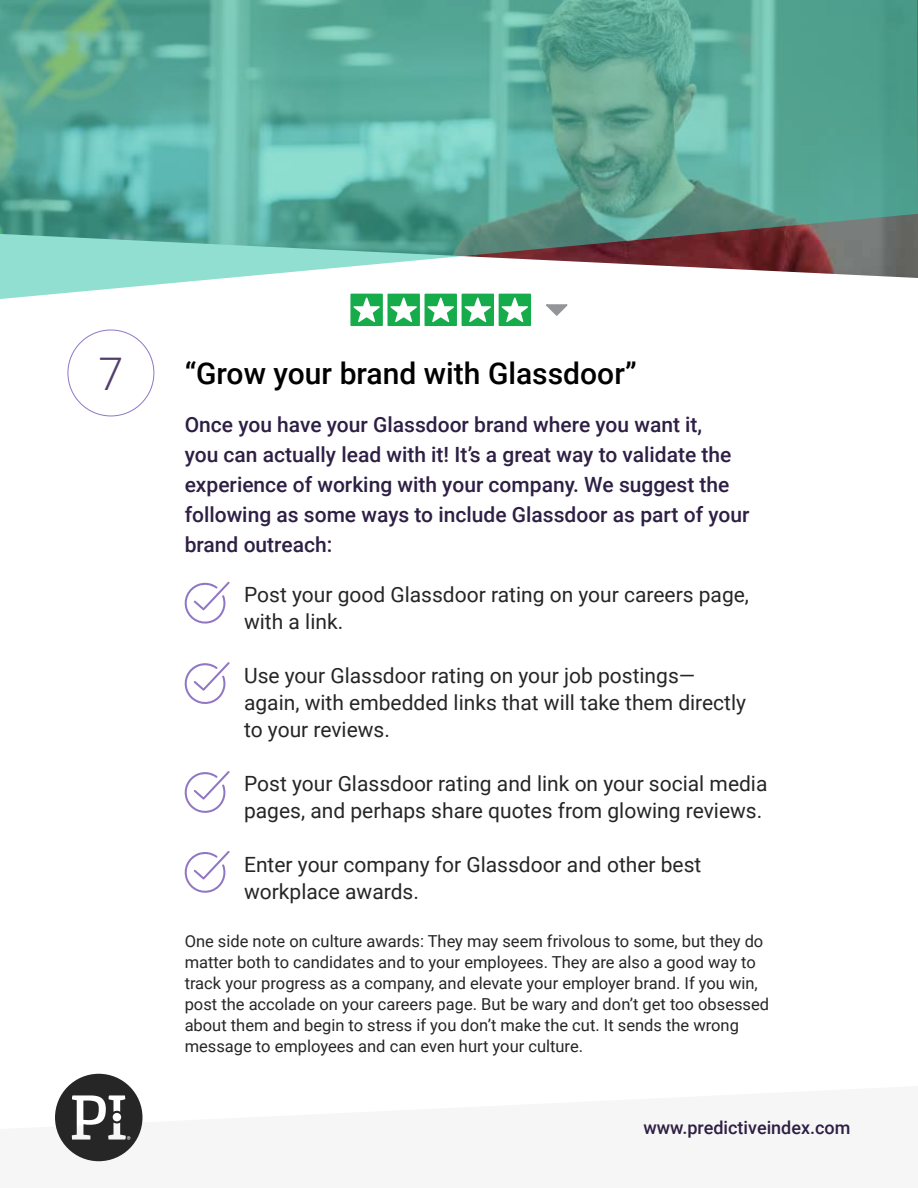
<style>
.page{position:relative;width:918px;height:1188px;background:#fff}
.page>*{position:absolute;margin:0;border:0;box-sizing:border-box;transform-origin:0 0}
.t1{font:300 45px "Roboto";color:#523f6c}
.t2{font:500 30px "Roboto";color:#000}
.t3{font:21px/27px "Roboto";color:#262626}
.t4{font:500 21px/30px "Roboto";color:#2e1f44}
.t5{font:500 18px "Roboto";color:#2e1f44}
.t6{font:16.5px/21px "Roboto";color:#262626}
</style>
<div class="page">
<div style="left:350px;top:294px;width:33px;height:32px;background:#16ab4b;border:2px solid #16ab4b"></div>
<svg style="left:353px;top:300px;width:27px;height:22px"></svg>
<div style="left:425px;top:294px;width:32px;height:32px;background:#16ab4b;border:2px solid #16ab4b"></div>
<svg style="left:428px;top:300px;width:26px;height:22px"></svg>
<div style="left:499px;top:294px;width:32px;height:32px;background:#16ab4b"></div>
<svg style="left:502px;top:300px;width:26px;height:22px"></svg>
<div style="left:387px;top:294px;width:33px;height:32px;background:#16ab4b;border:2px solid #16ab4b"></div>
<svg style="left:391px;top:300px;width:26px;height:22px"></svg>
<div style="left:462px;top:294px;width:32px;height:32px;background:#16ab4b"></div>
<svg style="left:465px;top:300px;width:26px;height:22px"></svg>
<svg style="left:546px;top:304px;width:22px;height:12px"></svg>
<svg style="left:184px;top:582px;width:46px;height:42px"></svg>
<svg style="left:184px;top:662px;width:46px;height:42px"></svg>
<svg style="left:184px;top:771px;width:46px;height:42px"></svg>
<svg style="left:184px;top:851px;width:46px;height:42px"></svg>
<svg style="left:0;top:0;width:918px;height:300px;background:#6eafa1"></svg>
<svg style="left:55px;top:1074px;width:87px;height:87px"></svg>
<h1 class="t1" style="left:98px;top:342px;width:26px">7</h1>
<h2 class="t2" style="left:185px;top:353px;width:454px">“Grow your brand with Glassdoor”</h2>
<p class="t4" style="left:185px;top:409px;width:566px">Once you have your Glassdoor brand where you want it,<br>you can actually lead with it! It’s a great way to validate the experience of working with your company. We suggest the following as some ways to include Glassdoor as part of your brand outreach:</p>
<p class="t3" style="left:244px;top:580px;width:506px">Post your good Glassdoor rating on your careers page, with a link.</p>
<p class="t3" style="left:244px;top:661px;width:504px">Use your Glassdoor rating on your job postings— again, with embedded links that will take them directly to your reviews.</p>
<p class="t3" style="left:244px;top:769px;width:525px">Post your Glassdoor rating and link on your social media pages, and perhaps share quotes from glowing reviews.</p>
<p class="t3" style="left:244px;top:850px;width:459px">Enter your company for Glassdoor and other best workplace awards.</p>
<p class="t6" style="left:185px;top:930px;width:586px">One side note on culture awards: They may seem frivolous to some, but they do matter both to candidates and to your employees. They are also a good way to track your progress as a company, and elevate your employer brand. If you win, post the accolade on your careers page. But be wary and don’t get too obsessed about them and begin to stress if you don’t make the cut. It sends the wrong message to employees and can even hurt your culture.</p>
<p class="t5" style="left:643px;top:1115px;width:209px">www.predictiveindex.com</p>
</div>
